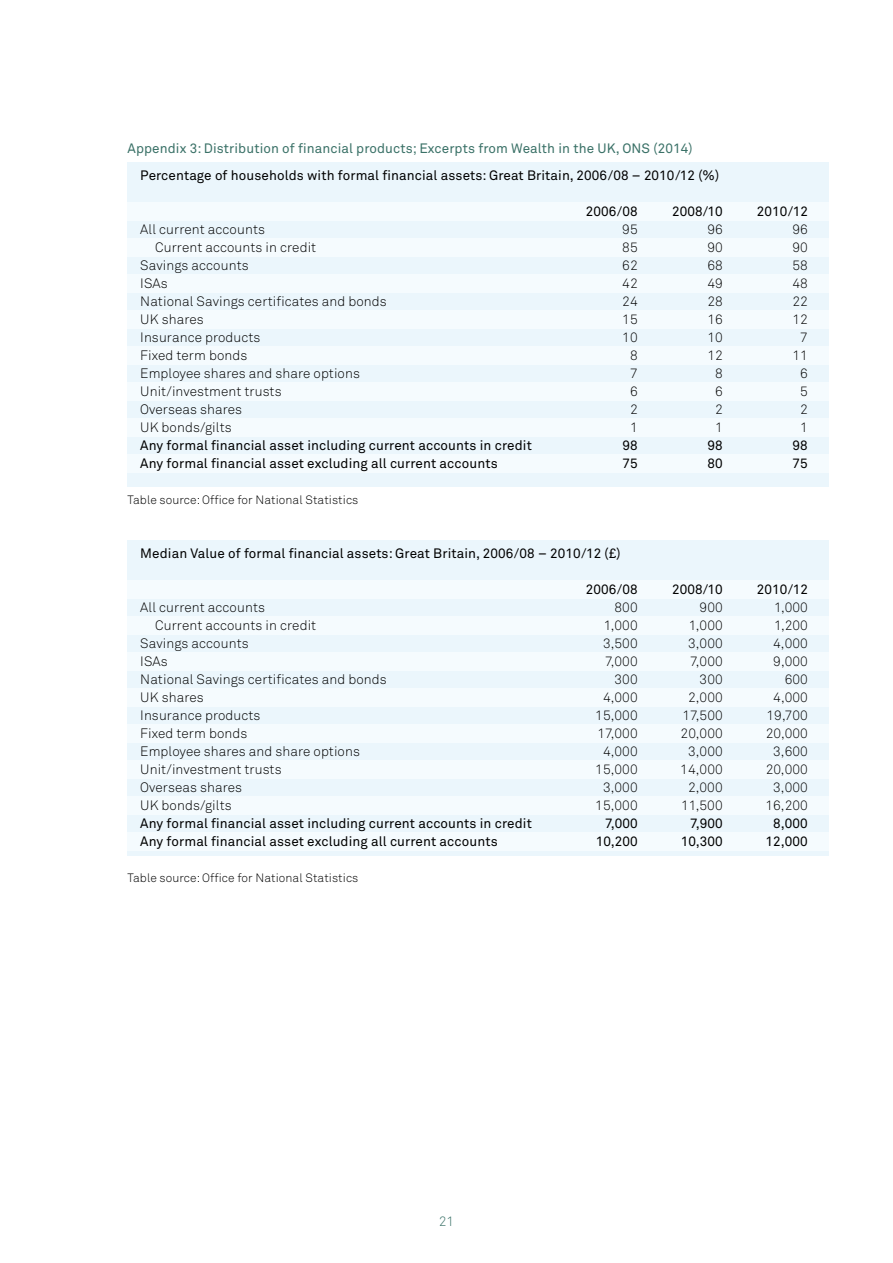
<style>
.page{position:relative;width:893px;height:1263px;background:#fff}
.page>*{position:absolute;margin:0;border:0;box-sizing:border-box;transform-origin:0 0}
.t1{font:13.5px "Akkurat Light Pro";letter-spacing:.005em;color:#000}
.t2{font:13.5px "Akkurat Pro";letter-spacing:.005em;color:#000}
.t3{font:13.5px "Akkurat Pro";letter-spacing:.005em;color:#3a7167}
.t4{font:13.5px "Akkurat Light Pro";color:#3a7167}
.t5{font:12px "Akkurat Light Pro";letter-spacing:.005em;color:#000}
</style>
<div class="page">
<div style="left:128px;top:162px;width:701px;height:324px;background:#ebf6fc"></div>
<div style="left:128px;top:202px;width:701px;height:18px;background:#f5fbfe"></div>
<div style="left:128px;top:238px;width:701px;height:18px;background:#f5fbfe"></div>
<div style="left:128px;top:310px;width:701px;height:18px;background:#f5fbfe"></div>
<div style="left:128px;top:274px;width:701px;height:18px;background:#f5fbfe"></div>
<div style="left:128px;top:346px;width:701px;height:18px;background:#f5fbfe"></div>
<div style="left:128px;top:382px;width:701px;height:18px;background:#f5fbfe"></div>
<div style="left:128px;top:418px;width:701px;height:18px;background:#f5fbfe"></div>
<div style="left:128px;top:454px;width:701px;height:18px;background:#f5fbfe"></div>
<div style="left:128px;top:540px;width:701px;height:315px;background:#ebf6fc"></div>
<div style="left:128px;top:581px;width:701px;height:18px;background:#f5fbfe"></div>
<div style="left:128px;top:617px;width:701px;height:18px;background:#f5fbfe"></div>
<div style="left:128px;top:689px;width:701px;height:18px;background:#f5fbfe"></div>
<div style="left:128px;top:653px;width:701px;height:18px;background:#f5fbfe"></div>
<div style="left:128px;top:725px;width:701px;height:18px;background:#f5fbfe"></div>
<div style="left:128px;top:761px;width:701px;height:18px;background:#f5fbfe"></div>
<div style="left:128px;top:797px;width:701px;height:18px;background:#f5fbfe"></div>
<div style="left:128px;top:833px;width:701px;height:18px;background:#f5fbfe"></div>
<p class="t3" style="left:128px;top:140px;width:566px">Appendix 3: Distribution of financial products; Excerpts from Wealth in the UK, ONS (2014)</p>
<p class="t2" style="left:140px;top:167px;width:580px">Percentage of households with formal financial assets: Great Britain, 2006/08 – 2010/12 (%)</p>
<p class="t2" style="left:586px;top:203px;width:53px">2006/08</p>
<p class="t2" style="left:672px;top:203px;width:52px">2008/10</p>
<p class="t2" style="left:757px;top:203px;width:53px">2010/12</p>
<p class="t1" style="left:140px;top:221px;width:126px">All current accounts</p>
<p class="t1" style="left:622px;top:221px;width:17px">95</p>
<p class="t1" style="left:707px;top:221px;width:17px">96</p>
<p class="t1" style="left:792px;top:221px;width:17px">96</p>
<p class="t1" style="left:155px;top:239px;width:162px">Current accounts in credit</p>
<p class="t1" style="left:622px;top:239px;width:17px">85</p>
<p class="t1" style="left:707px;top:239px;width:17px">90</p>
<p class="t1" style="left:792px;top:239px;width:17px">90</p>
<p class="t1" style="left:140px;top:257px;width:110px">Savings accounts</p>
<p class="t1" style="left:622px;top:257px;width:17px">62</p>
<p class="t1" style="left:707px;top:257px;width:17px">68</p>
<p class="t1" style="left:792px;top:257px;width:17px">58</p>
<p class="t1" style="left:140px;top:275px;width:29px">ISAs</p>
<p class="t1" style="left:622px;top:275px;width:17px">42</p>
<p class="t1" style="left:707px;top:275px;width:17px">49</p>
<p class="t1" style="left:792px;top:275px;width:17px">48</p>
<p class="t1" style="left:140px;top:293px;width:248px">National Savings certificates and bonds</p>
<p class="t1" style="left:622px;top:293px;width:17px">24</p>
<p class="t1" style="left:707px;top:293px;width:17px">28</p>
<p class="t1" style="left:792px;top:293px;width:17px">22</p>
<p class="t1" style="left:140px;top:311px;width:65px">UK shares</p>
<p class="t1" style="left:622px;top:311px;width:17px">15</p>
<p class="t1" style="left:707px;top:311px;width:17px">16</p>
<p class="t1" style="left:792px;top:311px;width:17px">12</p>
<p class="t1" style="left:140px;top:329px;width:122px">Insurance products</p>
<p class="t1" style="left:622px;top:329px;width:17px">10</p>
<p class="t1" style="left:707px;top:329px;width:17px">10</p>
<p class="t1" style="left:800px;top:329px;width:9px">7</p>
<p class="t1" style="left:140px;top:347px;width:109px">Fixed term bonds</p>
<p class="t1" style="left:630px;top:347px;width:9px">8</p>
<p class="t1" style="left:707px;top:347px;width:17px">12</p>
<p class="t1" style="left:792px;top:347px;width:17px">11</p>
<p class="t1" style="left:140px;top:365px;width:221px">Employee shares and share options</p>
<p class="t1" style="left:630px;top:365px;width:9px">7</p>
<p class="t1" style="left:715px;top:365px;width:9px">8</p>
<p class="t1" style="left:800px;top:365px;width:9px">6</p>
<p class="t1" style="left:140px;top:383px;width:143px">Unit/investment trusts</p>
<p class="t1" style="left:630px;top:383px;width:9px">6</p>
<p class="t1" style="left:715px;top:383px;width:9px">6</p>
<p class="t1" style="left:800px;top:383px;width:9px">5</p>
<p class="t1" style="left:140px;top:401px;width:103px">Overseas shares</p>
<p class="t1" style="left:630px;top:401px;width:9px">2</p>
<p class="t1" style="left:715px;top:401px;width:9px">2</p>
<p class="t1" style="left:800px;top:401px;width:9px">2</p>
<p class="t1" style="left:140px;top:419px;width:93px">UK bonds/gilts</p>
<p class="t1" style="left:630px;top:419px;width:9px">1</p>
<p class="t1" style="left:715px;top:419px;width:9px">1</p>
<p class="t1" style="left:800px;top:419px;width:9px">1</p>
<p class="t2" style="left:140px;top:437px;width:393px">Any formal financial asset including current accounts in credit</p>
<p class="t2" style="left:622px;top:437px;width:17px">98</p>
<p class="t2" style="left:707px;top:437px;width:17px">98</p>
<p class="t2" style="left:793px;top:437px;width:17px">98</p>
<p class="t2" style="left:140px;top:455px;width:359px">Any formal financial asset excluding all current accounts</p>
<p class="t2" style="left:622px;top:455px;width:17px">75</p>
<p class="t2" style="left:707px;top:455px;width:17px">80</p>
<p class="t2" style="left:793px;top:455px;width:17px">75</p>
<p class="t5" style="left:128px;top:493px;width:232px">Table source: Office for National Statistics</p>
<p class="t2" style="left:140px;top:545px;width:482px">Median Value of formal financial assets: Great Britain, 2006/08 – 2010/12 (£)</p>
<p class="t2" style="left:586px;top:581px;width:53px">2006/08</p>
<p class="t2" style="left:672px;top:581px;width:52px">2008/10</p>
<p class="t2" style="left:757px;top:581px;width:53px">2010/12</p>
<p class="t1" style="left:140px;top:599px;width:126px">All current accounts</p>
<p class="t1" style="left:615px;top:599px;width:25px">800</p>
<p class="t1" style="left:700px;top:599px;width:25px">900</p>
<p class="t1" style="left:774px;top:599px;width:35px">1,000</p>
<p class="t1" style="left:155px;top:617px;width:162px">Current accounts in credit</p>
<p class="t1" style="left:604px;top:617px;width:35px">1,000</p>
<p class="t1" style="left:689px;top:617px;width:35px">1,000</p>
<p class="t1" style="left:774px;top:617px;width:35px">1,200</p>
<p class="t1" style="left:140px;top:635px;width:110px">Savings accounts</p>
<p class="t1" style="left:603px;top:635px;width:36px">3,500</p>
<p class="t1" style="left:688px;top:635px;width:36px">3,000</p>
<p class="t1" style="left:773px;top:635px;width:36px">4,000</p>
<p class="t1" style="left:140px;top:653px;width:29px">ISAs</p>
<p class="t1" style="left:605px;top:653px;width:34px">7,000</p>
<p class="t1" style="left:690px;top:653px;width:34px">7,000</p>
<p class="t1" style="left:773px;top:653px;width:36px">9,000</p>
<p class="t1" style="left:140px;top:671px;width:248px">National Savings certificates and bonds</p>
<p class="t1" style="left:615px;top:671px;width:25px">300</p>
<p class="t1" style="left:700px;top:671px;width:25px">300</p>
<p class="t1" style="left:785px;top:671px;width:25px">600</p>
<p class="t1" style="left:140px;top:689px;width:65px">UK shares</p>
<p class="t1" style="left:603px;top:689px;width:36px">4,000</p>
<p class="t1" style="left:688px;top:689px;width:36px">2,000</p>
<p class="t1" style="left:773px;top:689px;width:36px">4,000</p>
<p class="t1" style="left:140px;top:707px;width:122px">Insurance products</p>
<p class="t1" style="left:595px;top:707px;width:44px">15,000</p>
<p class="t1" style="left:682px;top:707px;width:42px">17,500</p>
<p class="t1" style="left:766px;top:707px;width:43px">19,700</p>
<p class="t1" style="left:140px;top:725px;width:109px">Fixed term bonds</p>
<p class="t1" style="left:597px;top:725px;width:42px">17,000</p>
<p class="t1" style="left:681px;top:725px;width:44px">20,000</p>
<p class="t1" style="left:766px;top:725px;width:44px">20,000</p>
<p class="t1" style="left:140px;top:743px;width:221px">Employee shares and share options</p>
<p class="t1" style="left:603px;top:743px;width:36px">4,000</p>
<p class="t1" style="left:688px;top:743px;width:36px">3,000</p>
<p class="t1" style="left:773px;top:743px;width:36px">3,600</p>
<p class="t1" style="left:140px;top:761px;width:143px">Unit/investment trusts</p>
<p class="t1" style="left:595px;top:761px;width:44px">15,000</p>
<p class="t1" style="left:680px;top:761px;width:44px">14,000</p>
<p class="t1" style="left:766px;top:761px;width:44px">20,000</p>
<p class="t1" style="left:140px;top:779px;width:103px">Overseas shares</p>
<p class="t1" style="left:603px;top:779px;width:36px">3,000</p>
<p class="t1" style="left:688px;top:779px;width:36px">2,000</p>
<p class="t1" style="left:773px;top:779px;width:36px">3,000</p>
<p class="t1" style="left:140px;top:797px;width:93px">UK bonds/gilts</p>
<p class="t1" style="left:595px;top:797px;width:44px">15,000</p>
<p class="t1" style="left:681px;top:797px;width:43px">11,500</p>
<p class="t1" style="left:765px;top:797px;width:44px">16,200</p>
<p class="t2" style="left:140px;top:815px;width:393px">Any formal financial asset including current accounts in credit</p>
<p class="t2" style="left:605px;top:815px;width:34px">7,000</p>
<p class="t2" style="left:690px;top:815px;width:34px">7,900</p>
<p class="t2" style="left:773px;top:815px;width:36px">8,000</p>
<p class="t2" style="left:140px;top:833px;width:359px">Any formal financial asset excluding all current accounts</p>
<p class="t2" style="left:596px;top:833px;width:43px">10,200</p>
<p class="t2" style="left:681px;top:833px;width:43px">10,300</p>
<p class="t2" style="left:766px;top:833px;width:44px">12,000</p>
<p class="t5" style="left:128px;top:871px;width:232px">Table source: Office for National Statistics</p>
<p class="t4" style="left:439px;top:1213px;width:17px">21</p>
</div>
